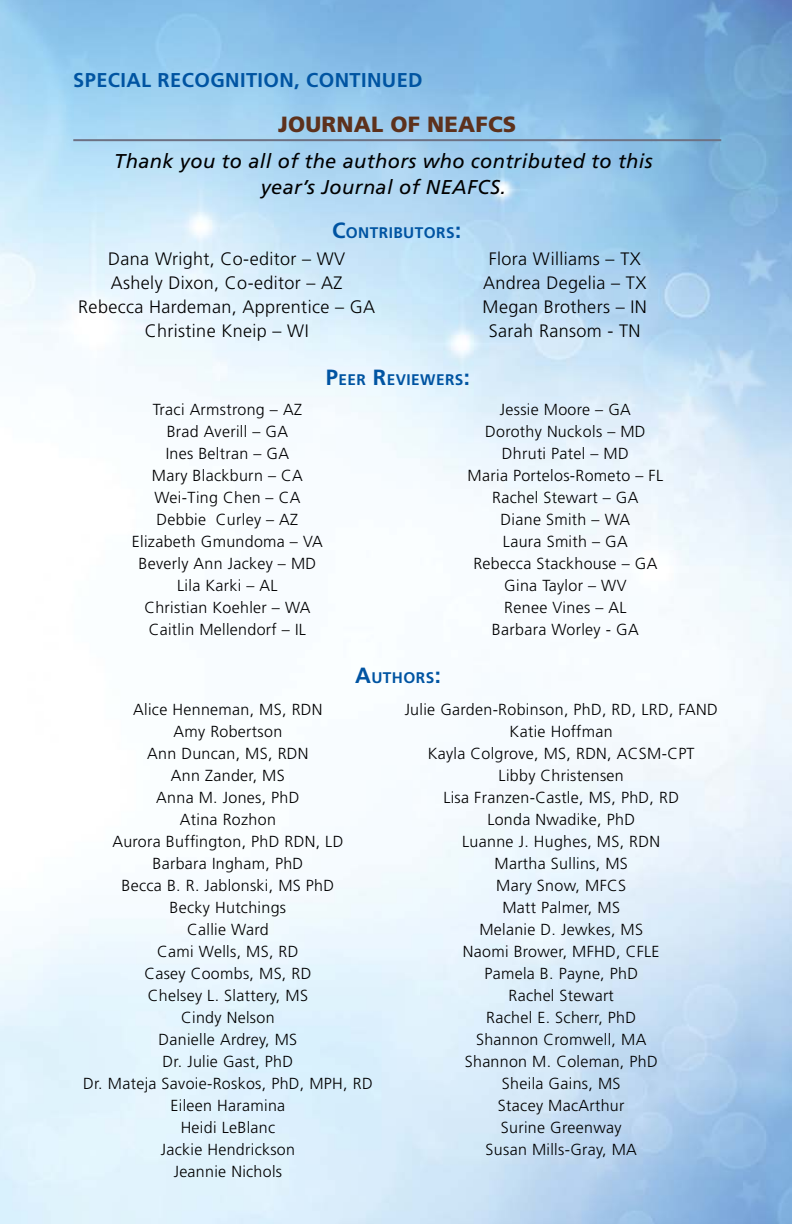
<style>
.page{position:relative;width:792px;height:1224px;background:#fff}
.page>*{position:absolute;margin:0;border:0;box-sizing:border-box;transform-origin:0 0}
.t1{font:900 22px "Frutiger";letter-spacing:.01em;color:#5d311c}
.t2{font:700 22px "Frutiger";color:#0054a2}
.t3{font:italic 20px/26px "Frutiger";letter-spacing:.02em;color:#000;text-align:center}
.t4{font:700 20px "Frutiger";letter-spacing:.02em;color:#0054a2}
.t5{font:300 18px/24px "Frutiger";letter-spacing:.02em;color:#000;text-align:center}
.t6{font:300 16px/22px "Frutiger";letter-spacing:.02em;color:#000;text-align:center}
.t7{font:700 15.4px "Frutiger";color:#0054a2}
.s1{font-size:22px}
</style>
<div class="page">
<img style="left:0;top:0;width:792px;height:1224px">
<hr style="left:73px;top:139px;width:648px;height:2px;background:#6d7183">
<p class="t4" style="left:73px;top:68px;width:177px">SPECIAL RECOGNITIO</p>
<p class="t4" style="left:279px;top:68px;width:145px">N, CONTINUED</p>
<h1 class="t1" style="left:278px;top:111px;width:240px">JOURNAL OF NEAFCS</h1>
<p class="t3" style="left:114px;top:148px;width:540px">Thank you to all of the authors who contributed to this year’s Journal of NEAFCS.</p>
<p class="t7" style="left:332px;top:223px;width:25px"><span class="s1">C</span>ONTRIBUTORS</p>
<h1 class="t2" style="left:455px;top:217px;width:8px">:</h1>
<p class="t5" style="left:78px;top:247px;width:298px">Dana Wright, Co-editor – WV<br>Ashely Dixon, Co-editor – AZ<br>Rebecca Hardeman, Apprentice – GA<br>Christine Kneip – WI</p>
<p class="t7" style="left:326px;top:371px;width:91px"><span class="s1">P</span>EER <span class="s1">R</span>EVIEWERS</p>
<h1 class="t2" style="left:464px;top:365px;width:8px">:</h1>
<p class="t5" style="left:483px;top:247px;width:166px">Flora Williams – TX<br>Andrea Degelia – TX<br>Megan Brothers – IN<br>Sarah Ransom - TN</p>
<p class="t6" style="left:132px;top:399px;width:193px">Traci Armstrong – AZ<br>Brad Averill – GA<br>Ines Beltran – GA<br>Mary Blackburn – CA<br>Wei-Ting Chen – CA<br>Debbie Curley – AZ<br>Elizabeth Gmundoma – VA<br>Beverly Ann Jackey – MD<br>Lila Karki – AL<br>Christian Koehler – WA<br>Caitlin Mellendorf – IL</p>
<p class="t6" style="left:468px;top:399px;width:197px">Jessie Moore – GA<br>Dorothy Nuckols – MD<br>Dhruti Patel – MD<br>Maria Portelos-Rometo – FL<br>Rachel Stewart – GA<br>Diane Smith – WA<br>Laura Smith – GA<br>Rebecca Stackhouse – GA<br>Gina Taylor – WV<br>Renee Vines – AL<br>Barbara Worley - GA</p>
<p class="t7" style="left:355px;top:668px;width:87px"><span class="s1">A</span>UTHORS <span class="s1">:</span></p>
<p class="t6" style="left:405px;top:698px;width:315px">Julie Garden-Robinson, PhD, RD, LRD, FAND<br>Katie Hoffman<br>Kayla Colgrove, MS, RDN, ACSM-CPT<br>Libby Christensen<br>Lisa Franzen-Castle, MS, PhD, RD<br>Londa Nwadike, PhD<br>Luanne J. Hughes, MS, RDN<br>Martha Sullins, MS<br>Mary Snow, MFCS<br>Matt Palmer, MS<br>Melanie D. Jewkes, MS<br>Naomi Brower, MFHD, CFLE<br>Pamela B. Payne, PhD<br>Rachel Stewart<br>Rachel E. Scherr, PhD<br>Shannon Cromwell, MA<br>Shannon M. Coleman, PhD<br>Sheila Gains, MS<br>Stacey MacArthur<br>Surine Greenway<br>Susan Mills-Gray, MA</p>
<p class="t6" style="left:83px;top:698px;width:291px">Alice Henneman, MS, RDN<br>Amy Robertson<br>Ann Duncan, MS, RDN<br>Ann Zander, MS<br>Anna M. Jones, PhD<br>Atina Rozhon<br>Aurora Buffington, PhD RDN, LD<br>Barbara Ingham, PhD<br>Becca B. R. Jablonski, MS PhD<br>Becky Hutchings<br>Callie Ward<br>Cami Wells, MS, RD<br>Casey Coombs, MS, RD<br>Chelsey L. Slattery, MS<br>Cindy Nelson<br>Danielle Ardrey, MS<br>Dr. Julie Gast, PhD<br>Dr. Mateja Savoie-Roskos, PhD, MPH, RD<br>Eileen Haramina<br>Heidi LeBlanc<br>Jackie Hendrickson<br>Jeannie Nichols</p>
</div>
